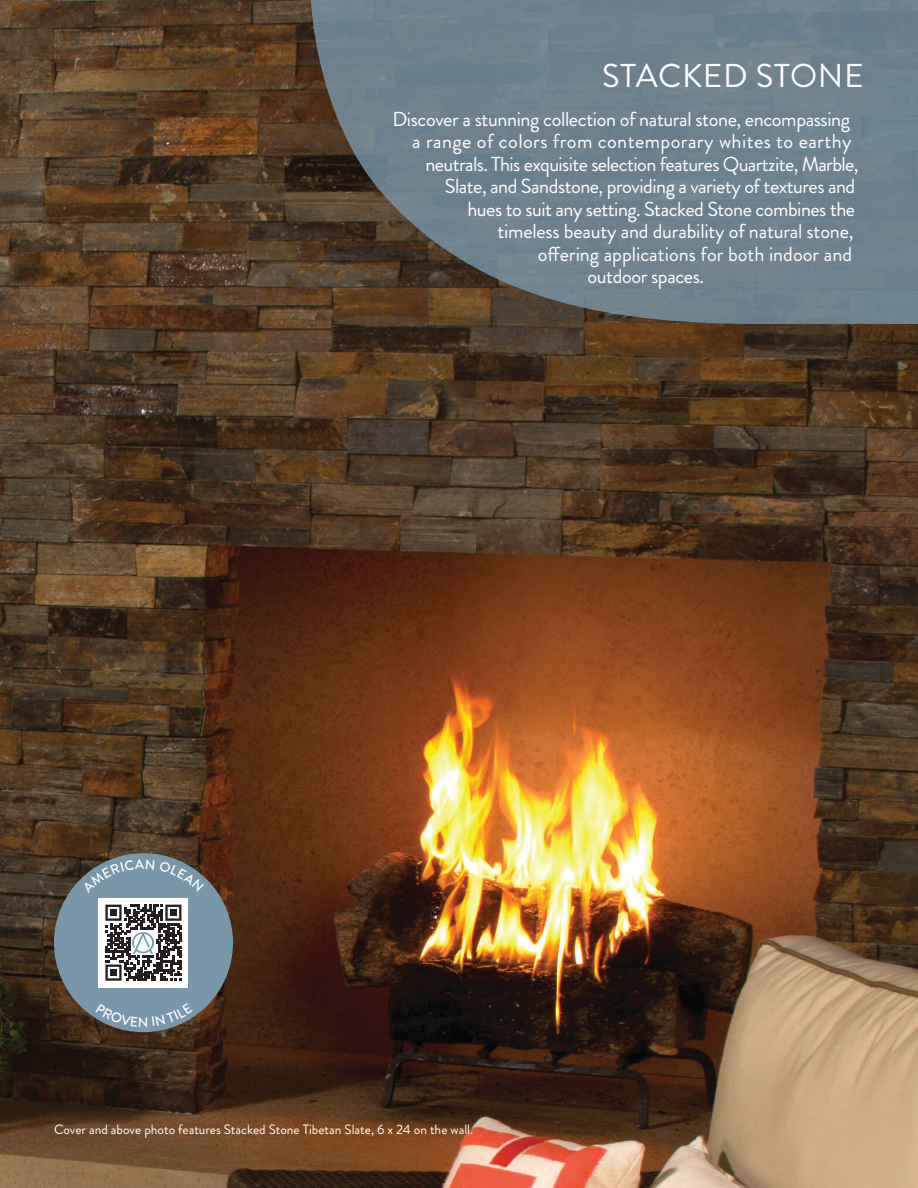
<style>
.page{position:relative;width:918px;height:1188px;background:#fff}
.page>*{position:absolute;margin:0;border:0;box-sizing:border-box;transform-origin:0 0}
.t1{font:33px "Brandon Grotesque";letter-spacing:.02em;color:#fff}
.t2{font:20.25px "Brandon Grotesque";letter-spacing:-.02em;color:#fff}
.t3{font:20.25px "Brandon Grotesque";letter-spacing:.02em;color:#fff}
.t4{font:20.25px "Brandon Grotesque";color:#fff}
.t5{font:13.5px "Brandon Grotesque";color:#fff}
</style>
<div class="page">
<img style="left:0;top:0;width:918px;height:1188px">
<svg style="left:311px;top:0;width:607px;height:324px;background:#69777f"></svg>
<div style="left:54px;top:853px;width:179px;height:179px;background:#7997ab;border-radius:50%"></div>
<div style="left:99px;top:898px;width:89px;height:90px;background:#fff"></div>
<svg style="left:105px;top:905px;width:76px;height:76px"></svg>
<img style="left:133px;top:932px;width:21px;height:21px">
<svg style="left:82px;top:859px;width:122px;height:19px"></svg>
<svg style="left:96px;top:1017px;width:97px;height:10px"></svg>
<h1 class="t1" style="left:602px;top:53px;width:263px">STACKED STONE</h1>
<p class="t2" style="left:392px;top:105px;width:459px">Discover a stunning collection of natural stone, encompassing</p>
<p class="t3" style="left:412px;top:128px;width:441px">a range of colors from contemporary whites to earthy</p>
<p class="t2" style="left:425px;top:150px;width:435px">neutrals. This exquisite selection features Quartzite, Marble,</p>
<p class="t2" style="left:445px;top:173px;width:412px">Slate, and Sandstone, providing a variety of textures and</p>
<p class="t2" style="left:467px;top:195px;width:389px">hues to suit any setting. Stacked Stone combines the</p>
<p class="t2" style="left:497px;top:218px;width:358px">timeless beauty and durability of natural stone,</p>
<p class="t4" style="left:538px;top:240px;width:316px">offering applications for both indoor and</p>
<p class="t2" style="left:587px;top:263px;width:118px">outdoor spaces.</p>
<p class="t5" style="left:54px;top:1120px;width:421px">Cover and above photo features Stacked Stone Tibetan Slate, 6 x 24 on the wall.</p>
</div>
